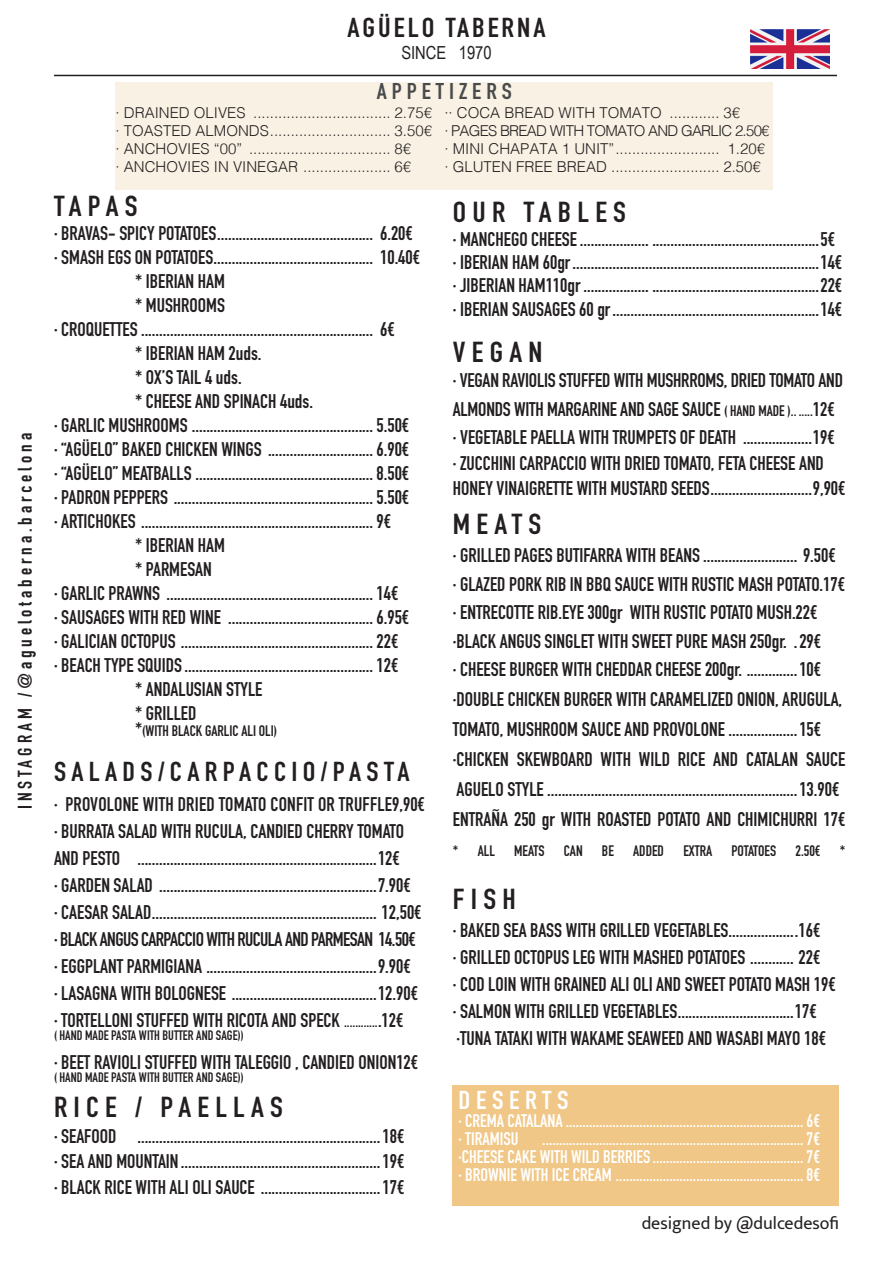
<style>
.page{position:relative;width:893px;height:1263px;background:#fff}
.page>*{position:absolute;margin:0;border:0;box-sizing:border-box;transform-origin:0 0}
.t1{font:700 28.5px "DIN Condensed";letter-spacing:.2em;color:#231f20;scale:1.1 1}
.t2{font:700 27px "DIN Condensed";letter-spacing:.18em;color:#231f20;scale:1.1 1}
.t3{font:700 27px "DIN Condensed";letter-spacing:.1em;color:#231f20;scale:1.1 1}
.t4{font:700 25.5px "DIN Condensed";letter-spacing:.2em;color:#fff;scale:1.1 1}
.t5{font:700 22.5px "DIN Condensed";letter-spacing:.2em;color:#494a4b;scale:1.1 1}
.t6{font:700 19.5px/27px "DIN Condensed";color:#231f20}
.t7{font:700 19.5px "DIN Condensed";letter-spacing:.2em;color:#231f20}
.t8{font:700 18px/18px "DIN Condensed";color:#fff}
.t9{font:18px "Mukta Mahee";color:#231f20}
.t10{font:18px "Arial Narrow";color:#231f20}
.t11{font:300 15px/18px "Helvetica";color:#231f20}
.t12{font:700 15px "DIN Condensed";color:#231f20}
.t13{font:700 13.5px "DIN Condensed";color:#231f20}
.s1{font-size:19.5px}
.s2{font-size:15px}
</style>
<div class="page">
<div style="left:453px;top:1085px;width:386px;height:120px;background:#f0c786"></div>
<hr style="left:54px;top:75px;width:783px;height:1px;background:#231f20">
<div style="left:116px;top:83px;width:657px;height:107px;background:#f9f2e4"></div>
<img style="left:751px;top:29px;width:78px;height:39px">
<p class="t7" style="left:18px;top:809px;width:377px;rotate:-90deg">INSTAGRAM /@aguelotaberna.barcelona</p>
<h2 class="t3" style="left:347px;top:18px;width:182px">AGÜELO TABERNA</h2>
<p class="t10" style="left:401px;top:42px;width:92px">SINCE 1970</p>
<p class="t5" style="left:377px;top:83px;width:124px">APPETIZERS</p>
<p class="t11" style="left:116px;top:105px;width:318px">· DRAINED OLIVES ................................. 2.75€ · TOASTED ALMONDS............................. 3.50€ · ANCHOVIES “00” .................................. 8€<br>· ANCHOVIES IN VINEGAR ..................... 6€</p>
<p class="t11" style="left:444px;top:105px;width:327px">·· COCA BREAD WITH TOMATO ............ 3€<br>· PAGES BREAD WITH TOMATO AND GARLIC 2.50€ · MINI CHAPATA 1 UNIT”......................... 1.20€ · GLUTEN FREE BREAD .......................... 2.50€</p>
<h1 class="t1" style="left:54px;top:196px;width:78px">TAPAS</h1>
<p class="t6" style="left:54px;top:222px;width:360px">· BRAVAS- SPICY POTATOES........................................... 6.20€</p>
<p class="t6" style="left:54px;top:246px;width:368px">· SMASH EGS ON POTATOES............................................ 10.40€</p>
<p class="t6" style="left:135px;top:270px;width:91px">* IBERIAN HAM</p>
<p class="t6" style="left:135px;top:294px;width:91px">* MUSHROOMS</p>
<p class="t6" style="left:54px;top:318px;width:342px">· CROQUETTES ................................................................ 6€</p>
<p class="t6" style="left:135px;top:342px;width:128px">* IBERIAN HAM 2uds.</p>
<p class="t6" style="left:135px;top:366px;width:108px">* OX’S TAIL 4 uds.</p>
<p class="t6" style="left:135px;top:390px;width:180px">* CHEESE AND SPINACH 4uds.</p>
<p class="t6" style="left:54px;top:414px;width:357px">· GARLIC MUSHROOMS .................................................. 5.50€</p>
<p class="t6" style="left:54px;top:438px;width:357px">· “AGÜELO” BAKED CHICKEN WINGS ............................. 6.90€</p>
<p class="t6" style="left:54px;top:462px;width:357px">· “AGÜELO” MEATBALLS ................................................. 8.50€</p>
<p class="t6" style="left:54px;top:486px;width:357px">· PADRON PEPPERS ....................................................... 5.50€</p>
<p class="t6" style="left:54px;top:510px;width:339px">· ARTICHOKES ................................................................ 9€</p>
<p class="t6" style="left:135px;top:534px;width:91px">* IBERIAN HAM</p>
<p class="t6" style="left:135px;top:558px;width:78px">* PARMESAN</p>
<p class="t6" style="left:54px;top:582px;width:346px">· GARLIC PRAWNS ......................................................... 14€</p>
<p class="t6" style="left:54px;top:606px;width:357px">· SAUSAGES WITH RED WINE ........................................ 6.95€</p>
<p class="t6" style="left:54px;top:630px;width:346px">· GALICIAN OCTOPUS ..................................................... 22€</p>
<p class="t6" style="left:54px;top:654px;width:346px">· BEACH TYPE SQUIDS .................................................... 12€</p>
<p class="t6" style="left:135px;top:678px;width:129px">* ANDALUSIAN STYLE</p>
<p class="t6" style="left:135px;top:702px;width:63px">* GRILLED</p>
<p class="t12" style="left:135px;top:725px;width:144px"><span class="s1">*</span>(WITH BLACK GARLIC ALI OLI)</p>
<h2 class="t2" style="left:54px;top:762px;width:325px">SALADS/CARPACCIO/PASTA</h2>
<p class="t6" style="left:54px;top:793px;width:372px">· PROVOLONE WITH DRIED TOMATO CONFIT OR TRUFFLE9,90€ · BURRATA SALAD WITH RUCULA, CANDIED CHERRY TOMATO AND PESTO ..................................................................12€<br>· GARDEN SALAD ............................................................7.90€<br>· CAESAR SALAD.............................................................. 12,50€ · BLACK ANGUS CARPACCIO WITH RUCULA AND PARMESAN 14.50€<br>· EGGPLANT PARMIGIANA ...............................................9.90€<br>· LASAGNA WITH BOLOGNESE ........................................12.90€ · TORTELLONI STUFFED WITH RICOTA AND SPECK <span class="s2">............</span>.12€</p>
<p class="t13" style="left:54px;top:1031px;width:191px">( HAND MADE PASTA WITH BUTTER AND SAGE))</p>
<p class="t6" style="left:54px;top:1051px;width:366px">· BEET RAVIOLI STUFFED WITH TALEGGIO , CANDIED ONION12€</p>
<p class="t13" style="left:54px;top:1073px;width:191px">( HAND MADE PASTA WITH BUTTER AND SAGE))</p>
<h1 class="t1" style="left:54px;top:1097px;width:210px">RICE / PAELLAS</h1>
<p class="t6" style="left:54px;top:1126px;width:352px;line-height:25.5px;text-align:justify">· SEAFOOD ...................................................................18€ · SEA AND MOUNTAIN .......................................................19€ · BLACK RICE WITH ALI OLI SAUCE .................................17€</p>
<h1 class="t1" style="left:453px;top:202px;width:159px">OUR TABLES</h1>
<p class="t6" style="left:453px;top:230px;width:391px;line-height:23.4px">· MANCHEGO CHEESE................... ..............................................5€ · IBERIAN HAM 60gr....................................................................14€ · JIBERIAN HAM110gr .................. ..............................................22€ · IBERIAN SAUSAGES 60 gr.........................................................14€</p>
<h1 class="t1" style="left:453px;top:341px;width:83px">VEGAN</h1>
<p class="t6" style="left:453px;top:369px;width:392px;line-height:28.5px">· VEGAN RAVIOLIS STUFFED WITH MUSHRROMS, DRIED TOMATO AND<br>ALMONDS WITH MARGARINE AND SAGE SAUCE <span class="s2">( HAND MADE ).. .....</span>12€ · VEGETABLE PAELLA WITH TRUMPETS OF DEATH ...................19€</p>
<p class="t6" style="left:453px;top:453px;width:394px;line-height:25.5px">· ZUCCHINI CARPACCIO WITH DRIED TOMATO, FETA CHEESE AND<br>HONEY VINAIGRETTE WITH MUSTARD SEEDS............................9,90€</p>
<h1 class="t1" style="left:453px;top:513px;width:82px">MEATS</h1>
<p class="t6" style="left:453px;top:543px;width:394px;line-height:29.4px">· GRILLED PAGES BUTIFARRA WITH BEANS .......................... 9.50€<br>· GLAZED PORK RIB IN BBQ SAUCE WITH RUSTIC MASH POTATO.17€ · ENTRECOTTE RIB.EYE 300gr WITH RUSTIC POTATO MUSH.22€ ·BLACK ANGUS SINGLET WITH SWEET PURE MASH 250gr. .29€<br>· CHEESE BURGER WITH CHEDDAR CHEESE 200gr. ..............10€ ·DOUBLE CHICKEN BURGER WITH CARAMELIZED ONION, ARUGULA, TOMATO, MUSHROOM SAUCE AND PROVOLONE ...................15€ ·CHICKEN SKEWBOARD WITH WILD RICE AND CATALAN SAUCE AGUELO STYLE .....................................................................13.90€ ENTRAÑA 250 gr WITH ROASTED POTATO AND CHIMICHURRI 17€</p>
<p class="t12" style="left:453px;top:846px;width:44px">* ALL</p>
<p class="t12" style="left:514px;top:846px;width:32px">MEATS</p>
<p class="t12" style="left:564px;top:846px;width:20px">CAN</p>
<p class="t12" style="left:602px;top:846px;width:13px">BE</p>
<p class="t12" style="left:633px;top:846px;width:32px">ADDED</p>
<p class="t12" style="left:683px;top:846px;width:30px">EXTRA</p>
<p class="t12" style="left:731px;top:846px;width:46px">POTATOES</p>
<p class="t12" style="left:795px;top:846px;width:27px">2.50€</p>
<p class="t12" style="left:840px;top:846px;width:7px">*</p>
<h1 class="t1" style="left:453px;top:889px;width:59px">FISH</h1>
<p class="t6" style="left:453px;top:919px;width:384px">· BAKED SEA BASS WITH GRILLED VEGETABLES...................16€<br>· GRILLED OCTOPUS LEG WITH MASHED POTATOES ............ 22€<br>· COD LOIN WITH GRAINED ALI OLI AND SWEET POTATO MASH 19€ · SALMON WITH GRILLED VEGETABLES................................17€ ·TUNA TATAKI WITH WAKAME SEAWEED AND WASABI MAYO 18€</p>
<h3 class="t4" style="left:459px;top:1090px;width:101px">DESERTS</h3>
<p class="t8" style="left:459px;top:1114px;width:363px">· CREMA CATALANA ....................................................................... 6€ · TIRAMISU</p>
<p class="t8" style="left:459px;top:1132px;width:363px;text-align:justify;text-indent:84px">.............................................................................. 7€ ·CHEESE CAKE WITH WILD BERRIES ............................................. 7€ · BROWNIE WITH ICE CREAM ........................................................ 8€</p>
<p class="t9" style="left:642px;top:1212px;width:199px">designed by @dulcedesofi</p>
</div>
